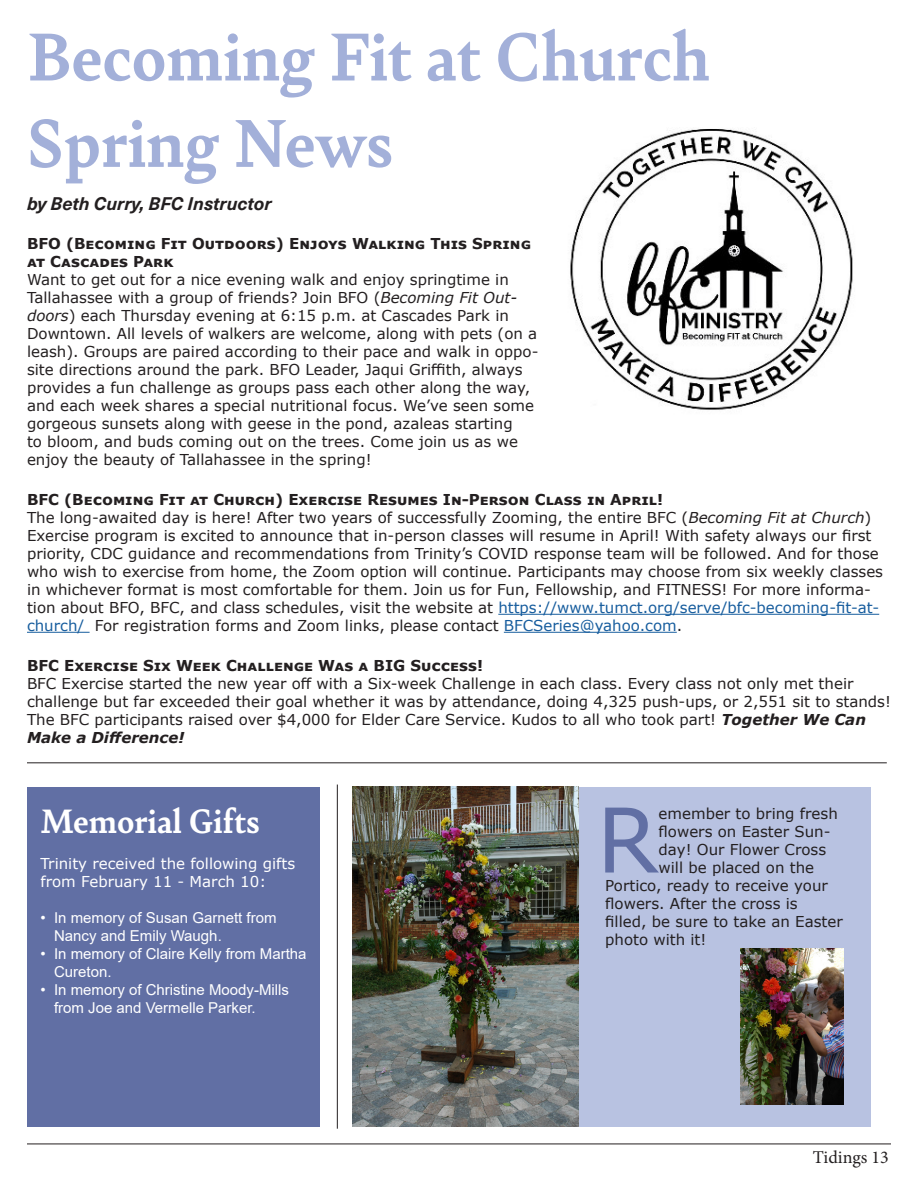
<style>
.page{position:relative;width:918px;height:1188px;background:#fff}
.page>*{position:absolute;margin:0;border:0;box-sizing:border-box;transform-origin:0 0}
.Drop_Cap{font:89.25px "Verdana";color:#616fa4}
.Article_Heading{font:700 72px/86.4px "Bely";color:#a3b0d9}
.Section_Headings{font:700 36px "Bely";color:#fff}
.Paragraph_Style_1{font:italic 700 18px "Neue Haas Unica W1 G";color:#231f20}
.t1{font:18px "Minion Pro";color:#231f20}
.Drop_Cap-2{font:15px/18px "Verdana";color:#231f20}
.Small_Heading{font:700 15px/18px "Verdana";color:#231f20}
.t2{font:15px/18px "Arial";color:#fff}
.t3{font:15px/18px "Verdana";color:#fff}
.s1{font-style:italic}
.s2{color:#175d9e}
.s3{font-weight:700;font-style:italic}
</style>
<div class="page">
<hr style="left:27px;top:1144px;width:864px;height:1px;background:#231f20">
<div style="left:579px;top:787px;width:292px;height:339px;background:#b8c2e1"></div>
<div style="left:27px;top:787px;width:293px;height:339px;background:#616fa4"></div>
<hr style="left:498px;top:614px;width:381px;height:1px;background:#175d9e">
<hr style="left:27px;top:632px;width:63px;height:1px;background:#175d9e">
<hr style="left:504px;top:632px;width:173px;height:1px;background:#175d9e">
<img style="left:570px;top:129px;width:283px;height:281px">
<hr style="left:27px;top:762px;width:860px;height:1px;background:#231f20">
<img style="left:353px;top:787px;width:226px;height:339px">
<hr style="left:337px;top:785px;width:1px;height:344px;background:#231f20">
<img style="left:740px;top:949px;width:104px;height:155px">
<p class="Article_Heading" style="left:27px;top:10px;width:685px">Becoming Fit at Church<br>Spring News</p>
<p class="Paragraph_Style_1" style="left:27px;top:189px;width:246px">by Beth Curry, BFC Instructor</p>
<p class="Small_Heading" style="left:27px;top:235px;width:506px">BFO (Becoming Fit Outdoors) Enjoys Walking This Spring at Cascades Park</p>
<p class="Drop_Cap-2" style="left:27px;top:271px;width:513px">Want to get out for a nice evening walk and enjoy springtime in Tallahassee with a group of friends? Join BFO (<span class="s1">Becoming Fit Out&shy;doors</span>) each Thursday evening at 6:15 p.m. at Cascades Park in Downtown. All levels of walkers are welcome, along with pets (on a leash). Groups are paired according to their pace and walk in oppo&shy;site directions around the park. BFO Leader, Jaqui Griffith, always provides a fun challenge as groups pass each other along the way, and each week shares a special nutritional focus. We’ve seen some gorgeous sunsets along with geese in the pond, azaleas starting<br>to bloom, and buds coming out on the trees. Come join us as we enjoy the beauty of Tallahassee in the spring!</p>
<p class="Small_Heading" style="left:27px;top:490px;width:638px">BFC (Becoming Fit at Church) Exercise Resumes In-Person Class in April!</p>
<p class="Drop_Cap-2" style="left:27px;top:508px;width:858px">The long-awaited day is here! After two years of successfully Zooming, the entire BFC (<span class="s1">Becoming Fit at Church</span>)<br>Exercise program is excited to announce that in-person classes will resume in April! With safety always our first priority, CDC guidance and recommendations from Trinity’s COVID response team will be followed. And for those who wish to exercise from home, the Zoom option will continue. Participants may choose from six weekly classes in whichever format is most comfortable for them. Join us for Fun, Fellowship, and FITNESS! For more informa&shy;tion about BFO, BFC, and class schedules, visit the website at <span class="s2">https://www.tumct.org/serve/bfc-becoming-fit-at&shy;church/</span> For registration forms and Zoom links, please contact <span class="s2">BFCSeries@yahoo.com</span>.</p>
<p class="Small_Heading" style="left:27px;top:656px;width:458px">BFC Exercise Six Week Challenge Was a BIG Success!</p>
<p class="Drop_Cap-2" style="left:27px;top:674px;width:866px">BFC Exercise started the new year off with a Six-week Challenge in each class. Every class not only met their challenge but far exceeded their goal whether it was by attendance, doing 4,325 push-ups, or 2,551 sit to stands!<br>The BFC participants raised over $4,000 for Elder Care Service. Kudos to all who took part! <span class="s3">Together We Can Make a Difference!</span></p>
<p class="Section_Headings" style="left:40px;top:796px;width:221px">Memorial Gifts</p>
<p class="t3" style="left:40px;top:854px;width:256px">Trinity received the following gifts from February 11 - March 10:</p>
<p class="t2" style="left:54px;top:909px;width:224px;text-indent:-14px">• In memory of Susan Garnett from<br>Nancy and Emily Waugh.</p>
<p class="t2" style="left:54px;top:945px;width:254px;text-indent:-14px">• In memory of Claire Kelly from Martha<br>Cureton.</p>
<p class="t2" style="left:54px;top:981px;width:237px;text-indent:-14px">• In memory of Christine Moody-Mills from Joe and Vermelle Parker.</p>
<p class="Drop_Cap" style="left:597px;top:779px;width:64px">R</p>
<p class="Drop_Cap-2" style="left:659px;top:804px;width:181px">emember to bring fresh</p>
<p class="Drop_Cap-2" style="left:659px;top:822px;width:173px">flowers on Easter Sun-</p>
<p class="Drop_Cap-2" style="left:659px;top:840px;width:169px">day! Our Flower Cross</p>
<p class="Drop_Cap-2" style="left:659px;top:858px;width:157px">will be placed on the</p>
<p class="Drop_Cap-2" style="left:605px;top:876px;width:224px">Portico, ready to receive your</p>
<p class="Drop_Cap-2" style="left:605px;top:894px;width:194px">flowers. After the cross is</p>
<p class="Drop_Cap-2" style="left:605px;top:912px;width:239px">filled, be sure to take an Easter</p>
<p class="Drop_Cap-2" style="left:605px;top:930px;width:103px">photo with it!</p>
<p class="t1" style="left:813px;top:1145px;width:78px">Tidings 13</p>
</div>
